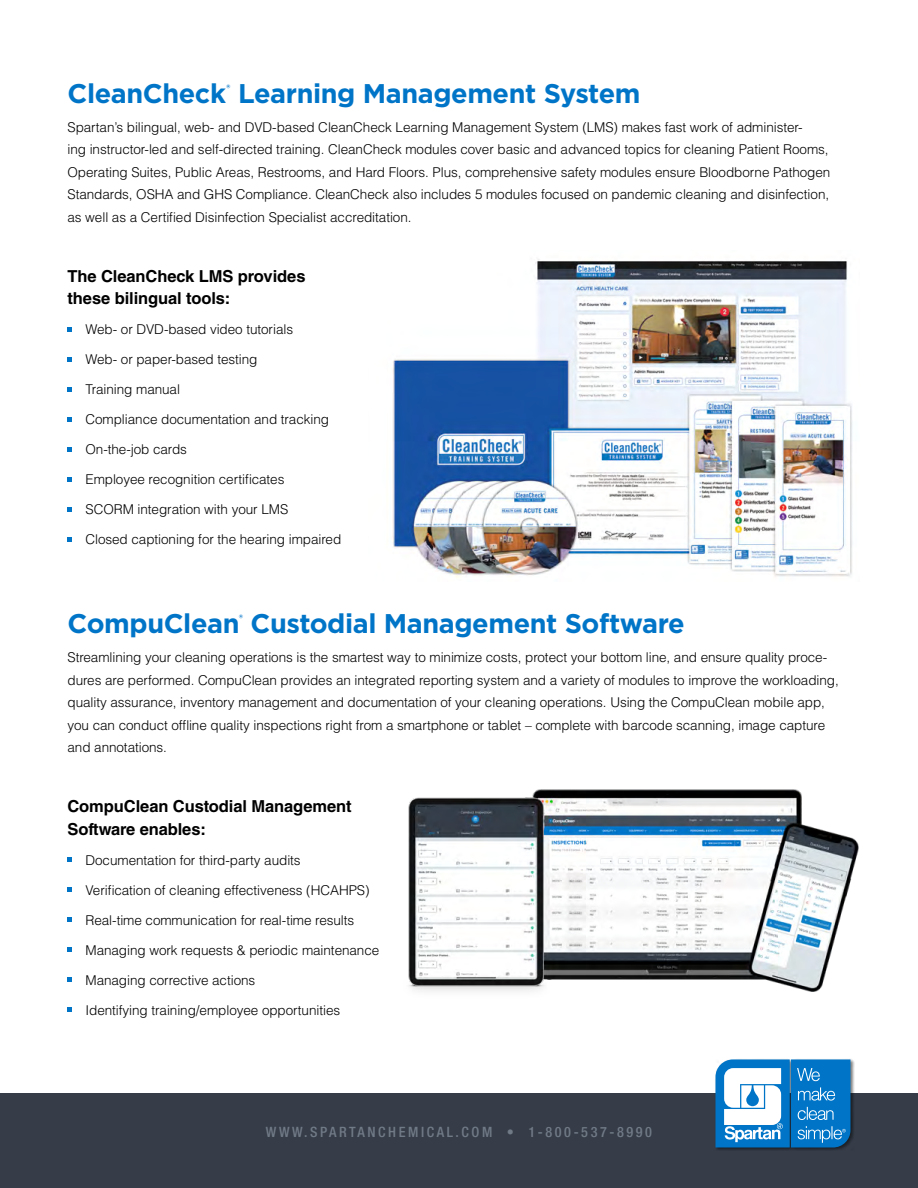
<style>
.page{position:relative;width:918px;height:1188px;background:#fff}
.page>*{position:absolute;margin:0;border:0;box-sizing:border-box;transform-origin:0 0}
.t1{font:700 27px "Gotham";letter-spacing:-.015em;color:#0075c8}
.t2{font:700 16.5px/22.5px "Helvetica LT Std";letter-spacing:-.005em;color:#000}
.t3{font:500 condensed 14.25px "Helvetica Neue LT Com";letter-spacing:.18em;color:#707986}
.t4{font:300 13.5px/22.5px "Helvetica LT Std";letter-spacing:-.005em;color:#000}
.t5{font:700 10.5px "Gotham";color:#0075c8}
</style>
<div class="page">
<img style="left:392px;top:259px;width:461px;height:319px">
<div style="left:0;top:1094px;width:918px;height:94px;background:#363d49"></div>
<div style="left:714px;top:1058px;width:141px;height:93px;background:#000;opacity:.5"></div>
<svg style="left:715px;top:1059px;width:135px;height:88px;background:#54a1d7"></svg>
<svg style="left:68px;top:327px;width:4px;height:5px"></svg>
<svg style="left:68px;top:357px;width:4px;height:5px"></svg>
<svg style="left:68px;top:387px;width:4px;height:5px"></svg>
<svg style="left:68px;top:417px;width:4px;height:5px"></svg>
<svg style="left:68px;top:447px;width:4px;height:5px"></svg>
<svg style="left:68px;top:477px;width:4px;height:5px"></svg>
<svg style="left:68px;top:507px;width:4px;height:5px"></svg>
<svg style="left:68px;top:537px;width:4px;height:5px"></svg>
<svg style="left:68px;top:858px;width:4px;height:4px"></svg>
<svg style="left:68px;top:888px;width:4px;height:4px"></svg>
<svg style="left:68px;top:918px;width:4px;height:4px"></svg>
<svg style="left:68px;top:948px;width:4px;height:4px"></svg>
<svg style="left:68px;top:978px;width:4px;height:4px"></svg>
<svg style="left:68px;top:1008px;width:4px;height:4px"></svg>
<img style="left:408px;top:789px;width:451px;height:203px">
<h1 class="t1" style="left:68px;top:75px;width:574px">CleanCheck Learning Management System</h1>
<p class="t5" style="left:227px;top:81px;width:5px">®</p>
<p class="t4" style="left:68px;top:116px;width:764px">Spartan’s bilingual, web- and DVD-based CleanCheck Learning Management System (LMS) makes fast work of administer-<br>ing instructor-led and self-directed training. CleanCheck modules cover basic and advanced topics for cleaning Patient Rooms, Operating Suites, Public Areas, Restrooms, and Hard Floors. Plus, comprehensive safety modules ensure Bloodborne Pathogen Standards, OSHA and GHS Compliance. CleanCheck also includes 5 modules focused on pandemic cleaning and disinfection, as well as a Certified Disinfection Specialist accreditation.</p>
<p class="t2" style="left:68px;top:265px;width:240px">The CleanCheck LMS provides these bilingual tools:</p>
<p class="t4" style="left:85px;top:318px;width:209px">Web- or DVD-based video tutorials</p>
<p class="t4" style="left:85px;top:348px;width:174px">Web- or paper-based testing</p>
<p class="t4" style="left:85px;top:378px;width:96px">Training manual</p>
<p class="t4" style="left:85px;top:408px;width:245px">Compliance documentation and tracking</p>
<p class="t4" style="left:85px;top:438px;width:103px">On-the-job cards</p>
<p class="t4" style="left:85px;top:468px;width:200px">Employee recognition certificates</p>
<p class="t4" style="left:85px;top:498px;width:204px">SCORM integration with your LMS</p>
<p class="t4" style="left:85px;top:528px;width:257px">Closed captioning for the hearing impaired</p>
<h1 class="t1" style="left:68px;top:605px;width:619px">CompuClean Custodial Management Software</h1>
<p class="t5" style="left:239px;top:612px;width:5px">®</p>
<p class="t4" style="left:68px;top:646px;width:773px">Streamlining your cleaning operations is the smartest way to minimize costs, protect your bottom line, and ensure quality proce&shy;dures are performed. CompuClean provides an integrated reporting system and a variety of modules to improve the workloading, quality assurance, inventory management and documentation of your cleaning operations. Using the CompuClean mobile app, you can conduct offline quality inspections right from a smartphone or tablet – complete with barcode scanning, image capture and annotations.</p>
<p class="t2" style="left:68px;top:795px;width:286px">CompuClean Custodial Management<br>Software enables:</p>
<p class="t4" style="left:85px;top:848px;width:217px">Documentation for third-party audits</p>
<p class="t4" style="left:85px;top:878px;width:286px">Verification of cleaning effectiveness (HCAHPS)</p>
<p class="t4" style="left:85px;top:908px;width:270px">Real-time communication for real-time results</p>
<p class="t4" style="left:85px;top:938px;width:295px">Managing work requests &amp; periodic maintenance</p>
<p class="t4" style="left:85px;top:968px;width:171px">Managing corrective actions</p>
<p class="t4" style="left:85px;top:998px;width:256px">Identifying training/employee opportunities</p>
<p class="t3" style="left:266px;top:1124px;width:388px">WWW.SPARTANCHEMICAL.COM • 1-800-537-8990</p>
</div>
